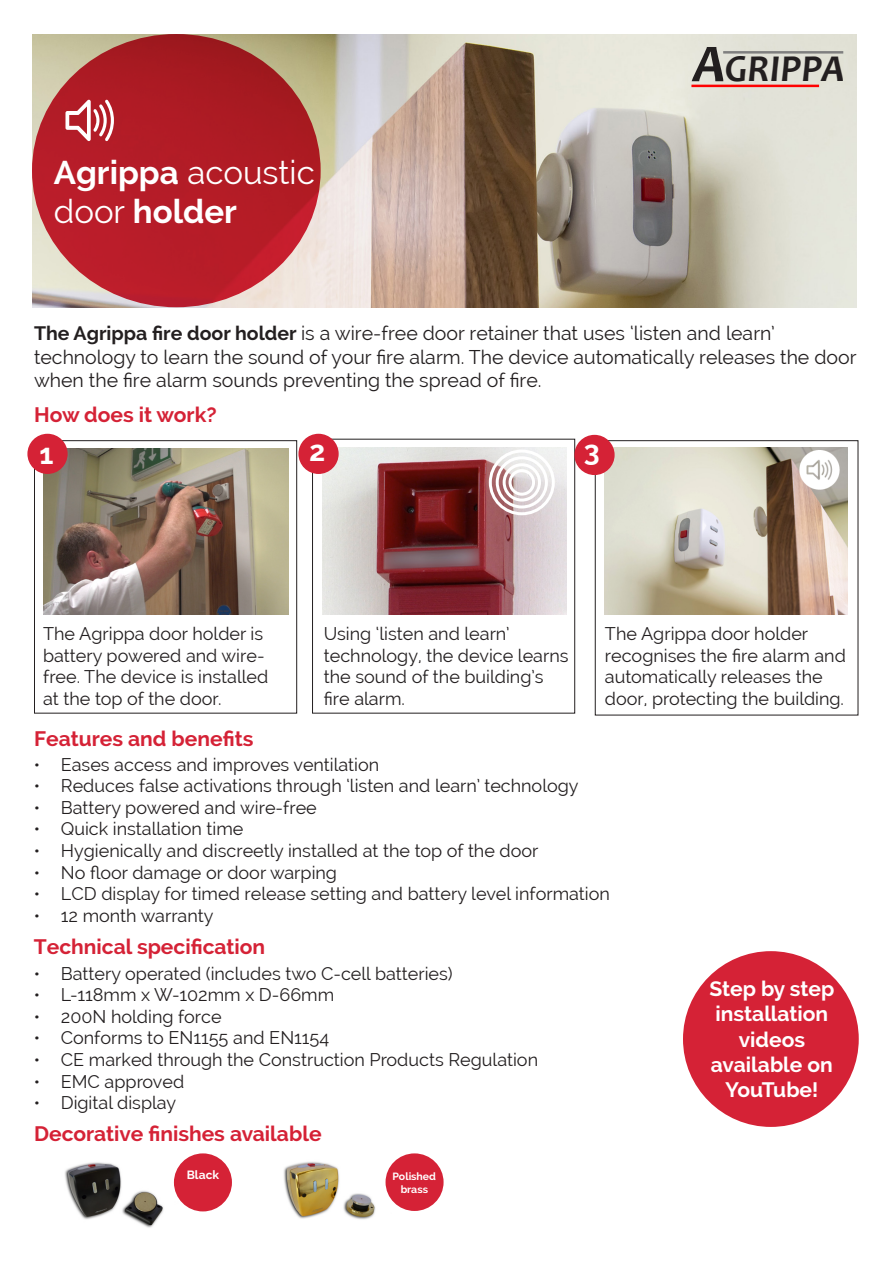
<style>
.page{position:relative;width:893px;height:1263px;background:#fff}
.page>*{position:absolute;margin:0;border:0;box-sizing:border-box;transform-origin:0 0}
.t1{font:italic 700 38.1px "Candara";color:#231f20}
.t2{font:700 33px/39.6px "Raleway";color:#fff}
.t3{font:700 28.5px "Raleway";color:#fff}
.t4{font:700 21px "Raleway";color:#d52236}
.t5{font:700 21px/25.2px "Raleway";color:#fff;text-align:center}
.t6{font:19.5px/23.4px "Raleway";color:#231f20}
.t7{font:18px/21.6px "Raleway";color:#231f20}
.t8{font:700 12px "Raleway";color:#fff}
.t9{font:700 10.5px/12.6px "Raleway";color:#fff;text-align:center}
.s1{font-weight:400}
.s2{font-size:53.85px}
.s3{font-weight:700}
</style>
<div class="page">
<img style="left:32px;top:34px;width:825px;height:273px">
<hr style="left:723px;top:51px;width:120px;height:3px;background:#7f7f7f">
<hr style="left:691px;top:85px;width:128px;height:2px;background:#ff0101">
<div style="left:32px;top:34px;width:289px;height:273px;background:linear-gradient(to bottom,#a21a20,#c11e2d);border-radius:50%"></div>
<svg style="left:65px;top:99px;width:49px;height:42px"></svg>
<div style="left:34px;top:440px;width:263px;height:273px;border:1px solid #231f20"></div>
<img style="left:44px;top:449px;width:245px;height:166px">
<div style="left:312px;top:439px;width:263px;height:274px;border:1px solid #231f20"></div>
<img style="left:322px;top:447px;width:245px;height:168px">
<div style="left:595px;top:440px;width:263px;height:275px;border:1px solid #231f20"></div>
<img style="left:605px;top:447px;width:242px;height:168px">
<div style="left:503px;top:463px;width:38px;height:39px;border:3px solid #fff;border-radius:50%"></div>
<div style="left:496px;top:456px;width:52px;height:52px;border:3px solid #fff;border-radius:50%"></div>
<div style="left:489px;top:449px;width:66px;height:66px;border:3px solid #fff;border-radius:50%"></div>
<div style="left:509px;top:469px;width:26px;height:27px;border:3px solid #fff;border-radius:50%"></div>
<img style="left:800px;top:450px;width:40px;height:40px">
<div style="left:28px;top:434px;width:39px;height:39px;background:#d52236;border-radius:50%"></div>
<div style="left:27px;top:434px;width:41px;height:40px;border:2px solid #d52236;border-radius:50%"></div>
<div style="left:299px;top:434px;width:39px;height:39px;background:#d52236;border-radius:50%"></div>
<div style="left:298px;top:434px;width:41px;height:40px;border:2px solid #d52236;border-radius:50%"></div>
<div style="left:575px;top:436px;width:39px;height:38px;background:#d52236;border-radius:50%"></div>
<div style="left:574px;top:435px;width:41px;height:40px;border:2px solid #d52236;border-radius:50%"></div>
<img style="left:65px;top:1159px;width:125px;height:69px">
<img style="left:283px;top:1162px;width:109px;height:58px">
<div style="left:174px;top:1153px;width:58px;height:58px;background:#d52236;border-radius:50%"></div>
<div style="left:386px;top:1153px;width:58px;height:58px;background:#d52236;border-radius:50%"></div>
<div style="left:683px;top:951px;width:176px;height:176px;background:#d52236;border-radius:50%"></div>
<p class="t2" style="left:54px;top:152px;width:262px">Agrippa <span class="s1">acoustic door</span> holder</p>
<h1 class="t1" style="left:693px;top:45px;width:153px"><span class="s2">A</span>GRIPPA</h1>
<p class="t6" style="left:34px;top:322px;width:824px"><span class="s3">The Agrippa fire door holder</span> is a wire-free door retainer that uses ‘listen and learn’ technology to learn the sound of your fire alarm. The device automatically releases the door when the fire alarm sounds preventing the spread of fire.</p>
<p class="t4" style="left:34px;top:402px;width:184px">How does it work?</p>
<p class="t3" style="left:39px;top:437px;width:16px">1</p>
<p class="t3" style="left:309px;top:435px;width:18px">2</p>
<p class="t3" style="left:584px;top:434px;width:17px">3</p>
<p class="t7" style="left:43px;top:623px;width:227px">The Agrippa door holder is battery powered and wire&shy;free. The device is installed at the top of the door.</p>
<p class="t7" style="left:324px;top:623px;width:246px">Using ‘listen and learn’ technology, the device learns the sound of the building’s fire alarm.</p>
<p class="t7" style="left:605px;top:623px;width:242px">The Agrippa door holder recognises the fire alarm and automatically releases the door, protecting the building.</p>
<p class="t4" style="left:34px;top:727px;width:221px">Features and benefits</p>
<p class="t7" style="left:34px;top:753px;width:347px">• Eases access and improves ventilation</p>
<p class="t7" style="left:34px;top:775px;width:546px">• Reduces false activations through ‘listen and learn’ technology</p>
<p class="t7" style="left:34px;top:797px;width:284px">• Battery powered and wire-free</p>
<p class="t7" style="left:34px;top:818px;width:211px">• Quick installation time</p>
<p class="t7" style="left:34px;top:840px;width:506px">• Hygienically and discreetly installed at the top of the door</p>
<p class="t7" style="left:34px;top:861px;width:305px">• No floor damage or door warping</p>
<p class="t7" style="left:34px;top:883px;width:578px">• LCD display for timed release setting and battery level information</p>
<p class="t7" style="left:34px;top:905px;width:181px">• 12 month warranty</p>
<p class="t4" style="left:34px;top:934px;width:233px">Technical specification</p>
<p class="t7" style="left:34px;top:962px;width:420px">• Battery operated (includes two C-cell batteries)</p>
<p class="t7" style="left:34px;top:984px;width:302px">• L-118mm x W-102mm x D-66mm</p>
<p class="t7" style="left:34px;top:1006px;width:189px">• 200N holding force</p>
<p class="t7" style="left:34px;top:1027px;width:297px">• Conforms to EN1155 and EN1154</p>
<p class="t7" style="left:34px;top:1049px;width:506px">• CE marked through the Construction Products Regulation</p>
<p class="t7" style="left:34px;top:1070px;width:152px">• EMC approved</p>
<p class="t7" style="left:34px;top:1092px;width:144px">• Digital display</p>
<p class="t4" style="left:34px;top:1121px;width:289px">Decorative finishes available</p>
<p class="t8" style="left:187px;top:1168px;width:34px">Black</p>
<p class="t9" style="left:393px;top:1170px;width:45px">Polished brass</p>
<p class="t5" style="left:709px;top:976px;width:126px">Step by step installation videos available on<br>YouTube!</p>
</div>
